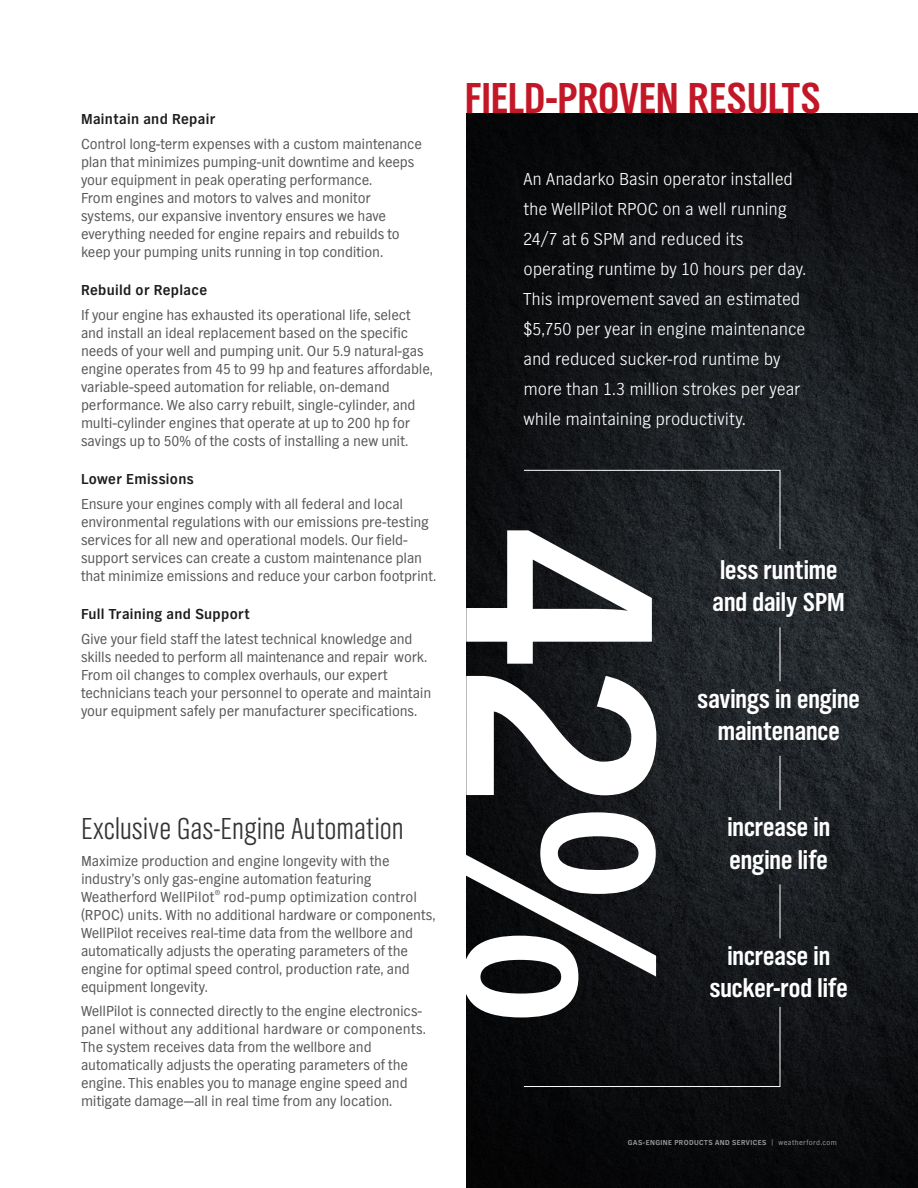
<style>
.page{position:relative;width:918px;height:1188px;background:#fff}
.page>*{position:absolute;margin:0;border:0;box-sizing:border-box;transform-origin:0 0}
.HEAD_2_THIN{font:45px "TV Nord EF Bold Con";letter-spacing:.005em;color:#c21727}
.Subhead_22_25_Pt{font:31.5px "TV Nord EF Light Con";letter-spacing:.005em;color:#343433}
.RR_COPY{font:27px/32.4px "TV Nord EF Bold Con";color:#fff}
.Body_Copy_10_12{font:300 18px/30px "TV Nord EF";letter-spacing:-.005em;color:#fff}
.Body_Copy_10_12-2{font:15px/18px "TV Nord EF";letter-spacing:-.01em;color:#575756}
.Subhead_10_12{font:700 15px "TV Nord EF";letter-spacing:.02em;color:#1d1d1b}
.t1{font:700 7.5px "TV Nord EF";letter-spacing:.055em;color:#9d9d9d}
.s1{font-weight:400}
</style>
<div class="page">
<img style="left:467px;top:113px;width:451px;height:1075px">
<svg style="left:466px;top:530px;width:190px;height:487px"></svg>
<svg style="left:523px;top:1006px;width:258px;height:81px;background:#151618"></svg>
<svg style="left:523px;top:470px;width:258px;height:80px;background:#24272b"></svg>
<hr style="left:780px;top:627px;width:1px;height:54px;background:#fff">
<hr style="left:780px;top:756px;width:1px;height:54px;background:#fff">
<hr style="left:780px;top:884px;width:1px;height:54px;background:#fff">
<p class="Subhead_10_12" style="left:81px;top:111px;width:136px">Maintain and Repair</p>
<p class="Body_Copy_10_12-2" style="left:81px;top:135px;width:343px">Control long-term expenses with a custom maintenance plan that minimizes pumping-unit downtime and keeps your equipment in peak operating performance.<br>From engines and motors to valves and monitor systems, our expansive inventory ensures we have everything needed for engine repairs and rebuilds to keep your pumping units running in top condition.</p>
<p class="Subhead_10_12" style="left:81px;top:282px;width:128px">Rebuild or Replace</p>
<p class="Body_Copy_10_12-2" style="left:81px;top:306px;width:354px">If your engine has exhausted its operational life, select and install an ideal replacement based on the specific needs of your well and pumping unit. Our 5.9 natural-gas engine operates from 45 to 99 hp and features affordable, variable-speed automation for reliable, on-demand performance. We also carry rebuilt, single-cylinder, and multi-cylinder engines that operate at up to 200 hp for savings up to 50% of the costs of installing a new unit.</p>
<p class="Subhead_10_12" style="left:81px;top:471px;width:114px">Lower Emissions</p>
<p class="Body_Copy_10_12-2" style="left:81px;top:495px;width:357px">Ensure your engines comply with all federal and local environmental regulations with our emissions pre-testing services for all new and operational models. Our field&shy;support services can create a custom maintenance plan that minimize emissions and reduce your carbon footprint.</p>
<p class="Subhead_10_12" style="left:81px;top:606px;width:170px">Full Training and Support</p>
<p class="Body_Copy_10_12-2" style="left:81px;top:630px;width:352px">Give your field staff the latest technical knowledge and skills needed to perform all maintenance and repair work.<br>From oil changes to complex overhauls, our expert technicians teach your personnel to operate and maintain your equipment safely per manufacturer specifications.</p>
<p class="Subhead_22_25_Pt" style="left:81px;top:812px;width:324px">Exclusive Gas-Engine Automation</p>
<p class="Body_Copy_10_12-2" style="left:81px;top:852px;width:356px">Maximize production and engine longevity with the industry’s only gas-engine automation featuring Weatherford WellPilot<sup>®</sup> rod-pump optimization control (RPOC) units. With no additional hardware or components, WellPilot receives real-time data from the wellbore and automatically adjusts the operating parameters of the engine for optimal speed control, production rate, and equipment longevity.</p>
<p class="Body_Copy_10_12-2" style="left:81px;top:1003px;width:347px">WellPilot is connected directly to the engine electronics&shy;panel without any additional hardware or components.<br>The system receives data from the wellbore and automatically adjusts the operating parameters of the engine. This enables you to manage engine speed and mitigate damage—all in real time from any location.</p>
<p class="HEAD_2_THIN" style="left:465px;top:72px;width:358px">FIELD-PROVEN RESULTS</p>
<p class="Body_Copy_10_12" style="left:524px;top:164px;width:284px">An Anadarko Basin operator installed the WellPilot RPOC on a well running 24/7 at 6 SPM and reduced its operating runtime by 10 hours per day.<br>This improvement saved an estimated $5,750 per year in engine maintenance and reduced sucker-rod runtime by more than 1.3 million strokes per year while maintaining productivity.</p>
<p class="RR_COPY" style="left:713px;top:554px;width:134px">less runtime and daily SPM</p>
<p class="RR_COPY" style="left:698px;top:683px;width:164px;text-align:center">savings in engine maintenance</p>
<p class="RR_COPY" style="left:727px;top:812px;width:104px">increase in engine life</p>
<p class="RR_COPY" style="left:710px;top:940px;width:139px;text-align:center">increase in sucker-rod life</p>
<p class="t1" style="left:628px;top:1139px;width:211px">GAS-ENGINE PRODUCTS AND SERVICES <span class="s1">| weatherford.com</span></p>
</div>
